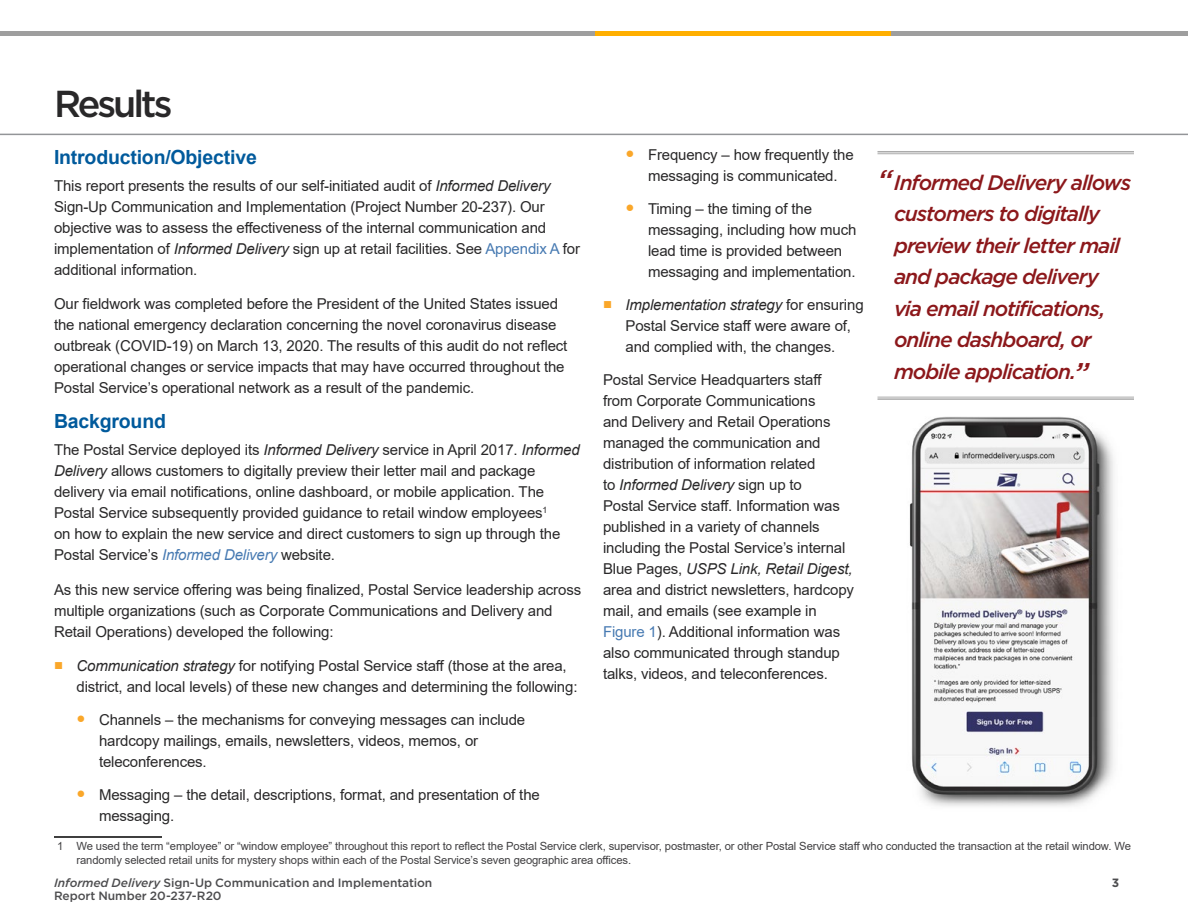
<style>
.page{position:relative;width:1188px;height:918px;background:#fff}
.page>*{position:absolute;margin:0;border:0;box-sizing:border-box;transform-origin:0 0}
.t1{font:500 37.5px "Gotham";letter-spacing:-.08em;color:#292829}
.t2{font:italic 500 21px/31.5px "Gotham";letter-spacing:-.05em;color:#8c181b}
.t3{font:700 19.5px "Arial";letter-spacing:-.01em;color:#005a9c}
.t4{font:15px/21px "Arial";letter-spacing:-.01em;color:#292829}
.t5{font:500 12px/13.5px "Gotham";letter-spacing:-.005em;color:#4d4d4f}
.t6{font:700 12px "Gotham";color:#4d4d4f}
.t7{font:11.25px/13.5px "Arial";letter-spacing:-.01em;color:#414042}
.s1{font-style:italic}
.s2{color:#477ab2}
.s3{font-style:italic;color:#477ab2}
.s4{color:#faa72a}
.s5{font-size:28.5px}
</style>
<div class="page">
<hr style="left:0;top:134px;width:1188px;height:1px;background:#939598">
<hr style="left:54px;top:836px;width:108px;height:2px;background:#000">
<hr style="left:878px;top:398px;width:256px;height:2px;background:#ababab">
<hr style="left:878px;top:397px;width:256px;height:1px;background:#ababab">
<hr style="left:878px;top:151px;width:256px;height:1px;background:#ababab">
<hr style="left:878px;top:153px;width:256px;height:1px;background:#ababab">
<img style="left:909px;top:416px;width:205px;height:390px">
<hr style="left:0;top:32px;width:1188px;height:4px;background:#9e9e9e">
<hr style="left:595px;top:32px;width:295px;height:4px;background:#ffaf00">
<h1 class="t1" style="left:54px;top:83px;width:120px">Results</h1>
<h3 class="t3" style="left:54px;top:143px;width:204px">Introduction/Objective</h3>
<p class="t4" style="left:54px;top:175px;width:528px">This report presents the results of our self-initiated audit of <span class="s1">Informed Delivery </span>Sign-Up Communication and Implementation (Project Number 20-237). Our objective was to assess the effectiveness of the internal communication and implementation of <span class="s1">Informed Delivery</span> sign up at retail facilities. See <span class="s2">Appendix A</span> for additional information.</p>
<p class="t4" style="left:54px;top:293px;width:515px">Our fieldwork was completed before the President of the United States issued the national emergency declaration concerning the novel coronavirus disease outbreak (COVID-19) on March 13, 2020. The results of this audit do not reflect operational changes or service impacts that may have occurred throughout the Postal Service’s operational network as a result of the pandemic.</p>
<h3 class="t3" style="left:54px;top:408px;width:114px">Background</h3>
<p class="t4" style="left:54px;top:439px;width:527px">The Postal Service deployed its <span class="s1">Informed Delivery</span> service in April 2017. <span class="s1">Informed Delivery</span> allows customers to digitally preview their letter mail and package delivery via email notifications, online dashboard, or mobile application. The Postal Service subsequently provided guidance to retail window employees<sup>1<br></sup>on how to explain the new service and direct customers to sign up through the Postal Service’s <span class="s3">Informed Delivery</span> website.</p>
<p class="t4" style="left:54px;top:579px;width:529px">As this new service offering was being finalized, Postal Service leadership across multiple organizations (such as Corporate Communications and Delivery and<br>Retail Operations) developed the following:</p>
<p class="t4" style="left:76px;top:655px;width:503px;text-indent:-22px"><span class="s4">■</span> <span class="s1">Communication strategy</span> for notifying Postal Service staff (those at the area, district, and local levels) of these new changes and determining the following:</p>
<p class="t4" style="left:99px;top:709px;width:428px;text-indent:-22px"><span class="s4">●</span> Channels – the mechanisms for conveying messages can include hardcopy mailings, emails, newsletters, videos, memos, or teleconferences.</p>
<p class="t4" style="left:99px;top:784px;width:442px;text-indent:-22px"><span class="s4">●</span> Messaging – the detail, descriptions, format, and presentation of the messaging.</p>
<p class="t7" style="left:76px;top:840px;width:1056px;text-indent:-20px">1 We used the term “employee” or “window employee” throughout this report to reflect the Postal Service clerk, supervisor, postmaster, or other Postal Service staff who conducted the transaction at the retail window. We randomly selected retail units for mystery shops within each of the Postal Service’s seven geographic area offices.</p>
<p class="t4" style="left:626px;top:144px;width:230px;text-align:center"><span class="s4">●</span> Frequency – how frequently the messaging is communicated.</p>
<p class="t4" style="left:648px;top:198px;width:210px;text-indent:-22px"><span class="s4">●</span> Timing – the timing of the messaging, including how much lead time is provided between messaging and implementation.</p>
<p class="t4" style="left:626px;top:294px;width:240px;text-indent:-22px"><span class="s4">■</span> <span class="s1">Implementation strategy</span> for ensuring<br>Postal Service staff were aware of, and complied with, the changes.</p>
<p class="t4" style="left:603px;top:369px;width:253px">Postal Service Headquarters staff from Corporate Communications<br>and Delivery and Retail Operations managed the communication and distribution of information related<br>to <span class="s1">Informed Delivery</span> sign up to<br>Postal Service staff. Information was published in a variety of channels including the Postal Service’s internal Blue Pages, <span class="s1">USPS Link, Retail Digest, </span>area and district newsletters, hardcopy mail, and emails (see example in <span class="s2">Figure 1</span>). Additional information was also communicated through standup talks, videos, and teleconferences.</p>
<h2 class="t2" style="left:894px;top:166px;width:239px;text-indent:-16px"><span class="s5">“</span>Informed Delivery allows customers to digitally preview their letter mail and package delivery via email notifications, online dashboard, or mobile application.<span class="s5">”</span></h2>
<p class="t5" style="left:54px;top:875px;width:380px"><span class="s1">Informed Delivery</span> Sign-Up Communication and Implementation<br>Report Number 20-237-R20</p>
<p class="t6" style="left:1112px;top:875px;width:9px">3</p>
</div>
